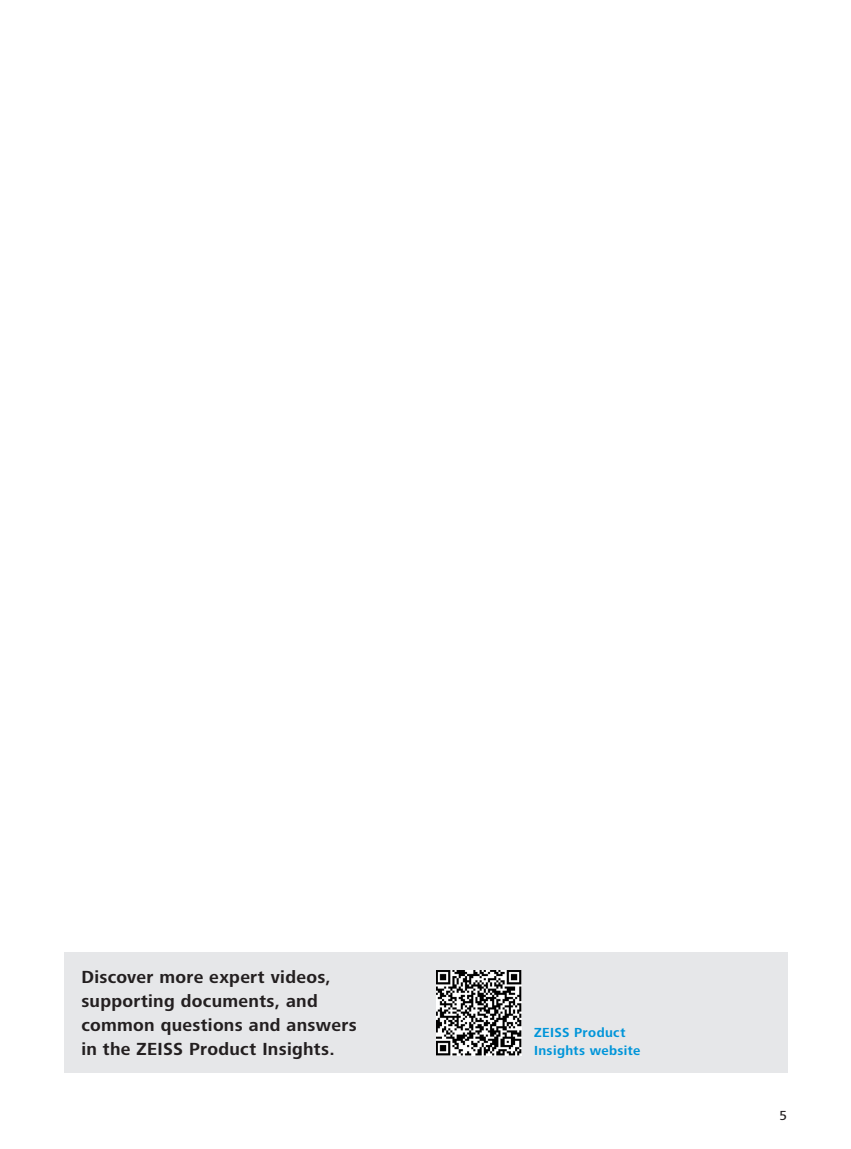
<style>
.page{position:relative;width:851px;height:1149px;background:#fff}
.page>*{position:absolute;margin:0;border:0;box-sizing:border-box;transform-origin:0 0}
.Front_page_-_Header{font:700 18px/24px "ZEISS Frutiger Next W1 G";letter-spacing:.015em;color:#231f20}
.Inner_page___Copy_9{font:700 13.5px/18px "ZEISS Frutiger Next W1 G";letter-spacing:.03em;color:#0095d9}
.t1{font:500 13.5px "ZEISS Frutiger Next W1 G";color:#231f20}
</style>
<div class="page">
<div style="left:64px;top:952px;width:723px;height:120px;background:#e6e7e9"></div>
<img style="left:436px;top:970px;width:85px;height:85px">
<p class="Front_page_-_Header" style="left:81px;top:964px;width:277px">Discover more expert videos, supporting documents, and common questions and answers in the ZEISS Product Insights.</p>
<p class="Inner_page___Copy_9" style="left:534px;top:1023px;width:108px">ZEISS Product<br>Insights website</p>
<p class="t1" style="left:779px;top:1105px;width:9px">5</p>
</div>
